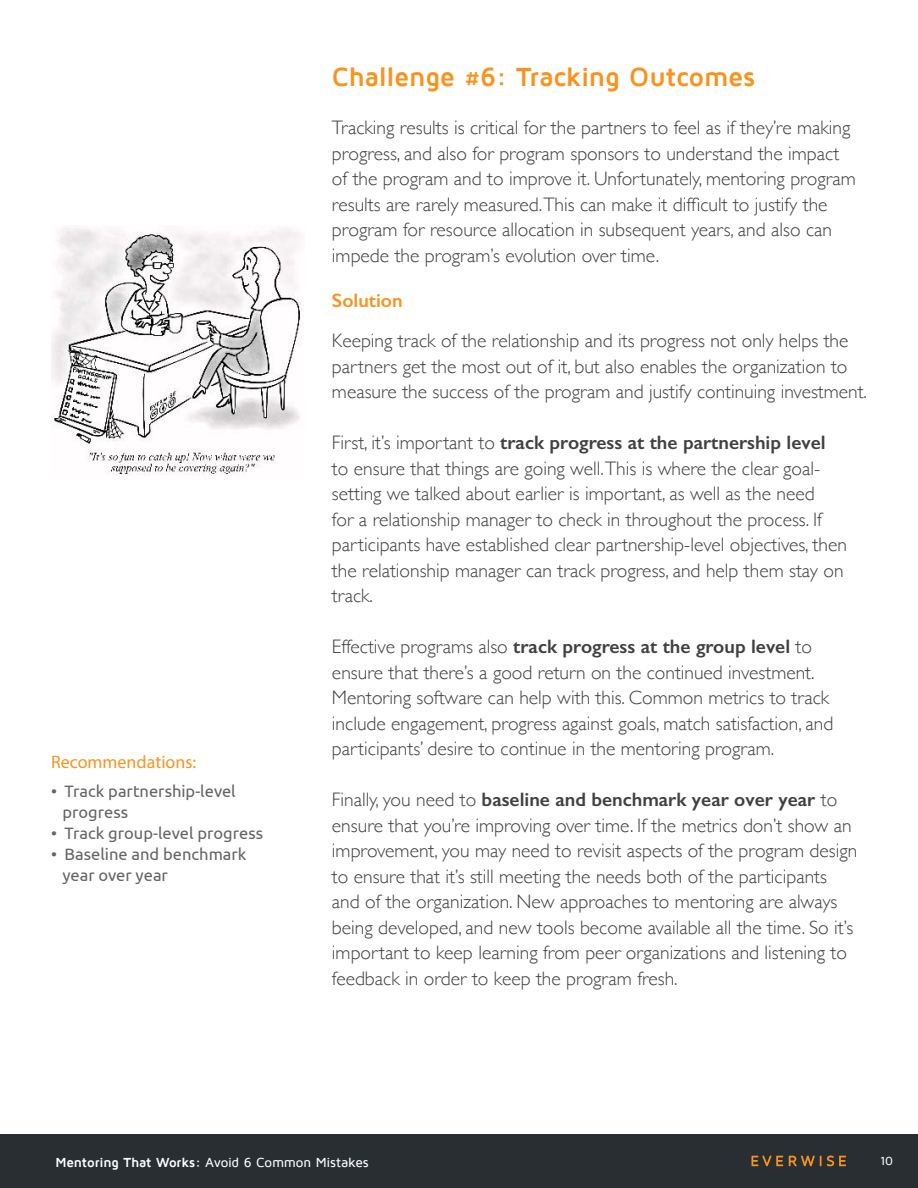
<style>
.page{position:relative;width:918px;height:1188px;background:#fff}
.page>*{position:absolute;margin:0;border:0;box-sizing:border-box;transform-origin:0 0}
.t1{font:700 27px "Maven Pro";letter-spacing:-.015em;color:#f7941f}
.t2{font:300 19.5px/25.5px "Gill Sans";color:#404040}
.t3{font:600 19.5px "Gill Sans";color:#f7941f}
.t4{font:18px "Myriad Pro";color:#f7941f}
.t5{font:16.5px/21px "Ubuntu";color:#636466}
.t6{font:500 13.5px "Maven Pro";letter-spacing:-.02em;color:#fff}
.t7{font:500 12px "Maven Pro";color:#fff}
.s1{font-weight:600}
.s2{font-weight:700}
</style>
<div class="page">
<div style="left:0;top:1134px;width:918px;height:54px;background:#292e33"></div>
<svg style="left:752px;top:1156px;width:94px;height:10px"></svg>
<img style="left:51px;top:227px;width:250px;height:249px">
<p class="t4" style="left:51px;top:751px;width:147px">Recommendations:</p>
<p class="t5" style="left:62px;top:780px;width:175px;text-indent:-11px">• Track partnership-level progress</p>
<p class="t5" style="left:51px;top:822px;width:214px">• Track group-level progress</p>
<p class="t5" style="left:62px;top:843px;width:186px;text-indent:-11px">• Baseline and benchmark year over year</p>
<h1 class="t1" style="left:332px;top:63px;width:425px">Challenge #6: Tracking Outcomes</h1>
<p class="t2" style="left:332px;top:114px;width:526px">Tracking results is critical for the partners to feel as if they’re making progress, and also for program sponsors to understand the impact of the program and to improve it. Unfortunately, mentoring program results are rarely measured.This can make it difficult to justify the program for resource allocation in subsequent years, and also can impede the program’s evolution over time.</p>
<p class="t3" style="left:332px;top:288px;width:72px">Solution</p>
<p class="t2" style="left:332px;top:327px;width:537px">Keeping track of the relationship and its progress not only helps the partners get the most out of it, but also enables the organization to measure the success of the program and justify continuing investment.</p>
<p class="t2" style="left:332px;top:429px;width:516px">First, it’s important to <span class="s1">track progress at the partnership level </span>to ensure that things are going well.This is where the clear goal&shy;setting we talked about earlier is important, as well as the need<br>for a relationship manager to check in throughout the process. If participants have established clear partnership-level objectives, then the relationship manager can track progress, and help them stay on track.</p>
<p class="t2" style="left:332px;top:633px;width:503px">Effective programs also <span class="s1">track progress at the group level</span> to ensure that there’s a good return on the continued investment.<br>Mentoring software can help with this. Common metrics to track include engagement, progress against goals, match satisfaction, and participants’ desire to continue in the mentoring program.</p>
<p class="t2" style="left:332px;top:786px;width:527px">Finally, you need to <span class="s1">baseline and benchmark year over year</span> to ensure that you’re improving over time. If the metrics don’t show an improvement, you may need to revisit aspects of the program design to ensure that it’s still meeting the needs both of the participants and of the organization. New approaches to mentoring are always being developed, and new tools become available all the time. So it’s important to keep learning from peer organizations and listening to feedback in order to keep the program fresh.</p>
<p class="t6" style="left:56px;top:1155px;width:315px"><span class="s2">Mentoring That Works:</span> Avoid 6 Common Mistakes</p>
<p class="t7" style="left:880px;top:1155px;width:14px">10</p>
</div>
